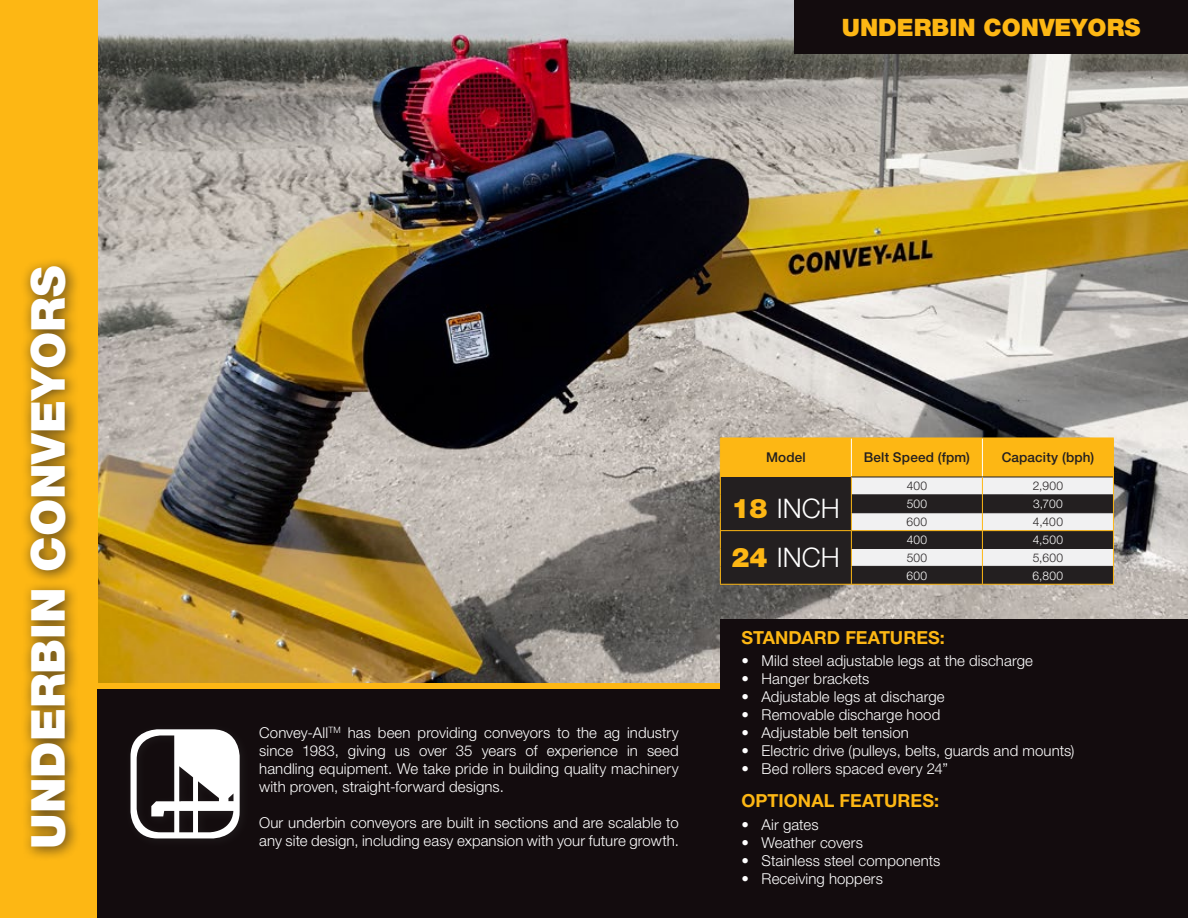
<style>
.page{position:relative;width:1188px;height:918px;background:#fff}
.page>*{position:absolute;margin:0;border:0;box-sizing:border-box;transform-origin:0 0}
.t1{font:900 46.8px "Helvetica Neue LT Std";color:#fff}
.t2{font:300 27px/49.2px "Helvetica Neue LT Std";color:#fff}
.t3{font:900 24px "Helvetica Neue LT Std";color:#fdb714}
.t4{font:700 18px "Helvetica Neue LT Std";letter-spacing:.005em;color:#fdb714}
.t5{font:300 15px/18px "Helvetica Neue LT Std";letter-spacing:.005em;color:#fff;text-align:justify}
.t6{font:500 13.5px "Helvetica Neue LT Std";letter-spacing:.015em;color:#231f20}
.t7{font:300 12px "Helvetica Neue LT Std";letter-spacing:.025em;color:#231f20}
.t8{font:300 12px "Helvetica Neue LT Std";letter-spacing:.025em;color:#fff}
.s1{font-weight:900;color:#fdb714}
</style>
<div class="page">
<img style="left:98px;top:0;width:1090px;height:683px">
<div style="left:0;top:0;width:98px;height:918px;background:#fdb714"></div>
<div style="left:98px;top:686px;width:1090px;height:232px;background:#130c0e"></div>
<div style="left:0;top:683px;width:1188px;height:6px;background:#fdb714"></div>
<div style="left:20px;top:257px;width:61px;height:604px;background:#231f20;opacity:.75"></div>
<hr style="left:720px;top:584px;width:131px;height:1px;background:#fdb714">
<hr style="left:851px;top:584px;width:131px;height:1px;background:#fdb714">
<svg style="left:720px;top:438px;width:394px;height:146px"></svg>
<hr style="left:982px;top:584px;width:132px;height:1px;background:#fdb714">
<svg style="left:131px;top:729px;width:109px;height:109px"></svg>
<div style="left:720px;top:619px;width:468px;height:110px;background:#130c0e"></div>
<div style="left:794px;top:0;width:394px;height:54px;background:#130c0e"></div>
<h1 class="t1" style="left:20px;top:849px;width:585px;rotate:-90deg">UNDERBIN CONVEYORS</h1>
<h3 class="t3" style="left:842px;top:13px;width:300px">UNDERBIN CONVEYORS</h3>
<p class="t5" style="left:259px;top:723px;width:421px">Convey-All<sup>TM</sup> has been providing conveyors to the ag industry since 1983, giving us over 35 years of experience in seed handling equipment. We take pride in building quality machinery with proven, straight-forward designs.</p>
<p class="t5" style="left:259px;top:813px;width:421px">Our underbin conveyors are built in sections and are scalable to any site design, including easy expansion with your future growth.</p>
<p class="t6" style="left:766px;top:450px;width:41px">Model</p>
<p class="t6" style="left:864px;top:449px;width:107px">Belt Speed (fpm)</p>
<p class="t6" style="left:1002px;top:449px;width:94px">Capacity (bph)</p>
<p class="t7" style="left:907px;top:479px;width:22px">400</p>
<p class="t7" style="left:1033px;top:479px;width:32px">2,900</p>
<p class="t8" style="left:907px;top:496px;width:22px">500</p>
<p class="t8" style="left:1033px;top:496px;width:31px">3,700</p>
<p class="t7" style="left:907px;top:514px;width:22px">600</p>
<p class="t7" style="left:1033px;top:514px;width:32px">4,400</p>
<p class="t8" style="left:907px;top:532px;width:22px">400</p>
<p class="t8" style="left:1033px;top:532px;width:32px">4,500</p>
<p class="t7" style="left:907px;top:550px;width:22px">500</p>
<p class="t7" style="left:1033px;top:550px;width:32px">5,600</p>
<p class="t8" style="left:907px;top:568px;width:22px">600</p>
<p class="t8" style="left:1033px;top:568px;width:32px">6,800</p>
<h2 class="t2" style="left:732px;top:484px;width:110px"><span class="s1">18</span> INCH<br><span class="s1">24</span> INCH</h2>
<p class="t4" style="left:741px;top:626px;width:205px">STANDARD FEATURES:</p>
<p class="t5" style="left:741px;top:652px;width:293px">• Mild steel adjustable legs at the discharge</p>
<p class="t5" style="left:741px;top:670px;width:130px">• Hanger brackets</p>
<p class="t5" style="left:741px;top:688px;width:205px">• Adjustable legs at discharge</p>
<p class="t5" style="left:741px;top:706px;width:200px">• Removable discharge hood</p>
<p class="t5" style="left:741px;top:724px;width:169px">• Adjustable belt tension</p>
<p class="t5" style="left:741px;top:742px;width:335px">• Electric drive (pulleys, belts, guards and mounts)</p>
<p class="t5" style="left:741px;top:760px;width:208px">• Bed rollers spaced every 24”</p>
<p class="t4" style="left:741px;top:789px;width:199px">OPTIONAL FEATURES:</p>
<p class="t5" style="left:741px;top:815px;width:79px">• Air gates</p>
<p class="t5" style="left:741px;top:833px;width:123px">• Weather covers</p>
<p class="t5" style="left:741px;top:851px;width:200px">• Stainless steel components</p>
<p class="t5" style="left:741px;top:869px;width:143px">• Receiving hoppers</p>
</div>
